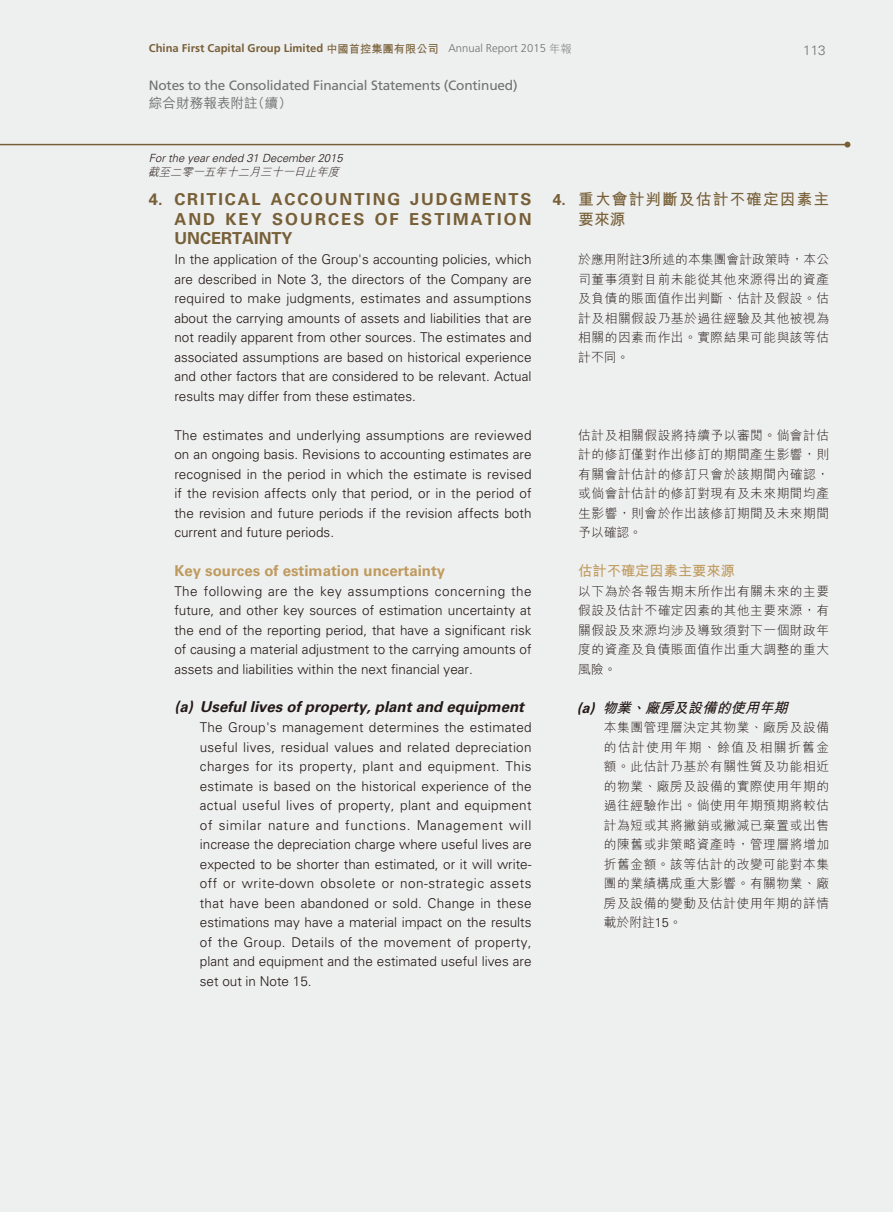
<style>
.page{position:relative;width:893px;height:1212px;background:#eeefef}
.page>*{position:absolute;margin:0;border:0;box-sizing:border-box;transform-origin:0 0}
.t1{font:700 16.5px/19.5px "Univers LT Std";letter-spacing:.12em;color:#775f37;text-align:justify}
.t2{font:15.75px/19.5px "M Hei HK Bold E Ten B5 H";letter-spacing:.065em;color:#775f37}
.t3{font:italic 700 15px "Univers LT Std";color:#231916}
.t4{font:700 15px "Univers LT Std";color:#bf9a5e}
.t5{font:italic 14.25px "M Hei HK Bold E Ten B5 H";color:#231916}
.t6{font:14.25px "M Hei HK Bold E Ten B5 H";color:#bf9a5e}
.t7{font:300 13.5px/19.5px "Univers LT Std";color:#231916;text-align:justify}
.t8{font:13.5px "Frutiger LT Std";letter-spacing:-.015em;color:#717171}
.t9{font:13.5px "M Hei HK Medium E Ten B5 H";color:#717171}
.t10{font:300 13.5px "Univers LT Std";color:#717171}
.t11{font:12.75px/19.5px "M Hei HK Light E Ten B5 H";letter-spacing:.04em;color:#231916;text-align:justify}
.t12{font:700 11.25px "Frutiger LT Std";color:#775f37}
.t13{font:italic 300 11.25px "Univers LT Std";color:#231916}
.t14{font:italic 11.25px "M Hei HK Light E Ten B5 H";color:#231916}
.s1{font-family:"M Hei HK Bold E Ten B5 H";font-weight:400}
.s2{font-weight:300;color:#717171}
.s3{font-family:"M Hei HK Light E Ten B5 H";font-weight:400;color:#717171}
.s4{font-family:"Univers LT Std";font-weight:700}
.s5{font-family:"Univers LT Std";font-weight:300}
</style>
<div class="page">
<hr style="left:0;top:144px;width:847px;height:1px;background:#775f37">
<svg style="left:844px;top:142px;width:6px;height:6px"></svg>
<p class="t12" style="left:149px;top:43px;width:424px">China First Capital Group Limited <span class="s1">中國首控集團有限公司</span> <span class="s2">Annual Report 2015</span> <span class="s3">年報</span></p>
<p class="t10" style="left:803px;top:44px;width:24px">113</p>
<p class="t8" style="left:149px;top:79px;width:370px">Notes to the Consolidated Financial Statements (Continued)</p>
<p class="t9" style="left:149px;top:97px;width:145px">綜合財務報表附註（續）</p>
<p class="t13" style="left:149px;top:153px;width:195px">For the year ended 31 December 2015</p>
<p class="t14" style="left:148px;top:168px;width:196px">截至二零一五年十二月三十一日止年度</p>
<p class="t1" style="left:174px;top:190px;width:359px;text-indent:-26px">4. CRITICAL ACCOUNTING JUDGMENTS AND KEY SOURCES OF ESTIMATION UNCERTAINTY</p>
<p class="t7" style="left:174px;top:250px;width:359px">In the application of the Group's accounting policies, which are described in Note 3, the directors of the Company are required to make judgments, estimates and assumptions about the carrying amounts of assets and liabilities that are not readily apparent from other sources. The estimates and associated assumptions are based on historical experience and other factors that are considered to be relevant. Actual results may differ from these estimates.</p>
<p class="t7" style="left:174px;top:426px;width:359px">The estimates and underlying assumptions are reviewed on an ongoing basis. Revisions to accounting estimates are recognised in the period in which the estimate is revised if the revision affects only that period, or in the period of the revision and future periods if the revision affects both current and future periods.</p>
<p class="t4" style="left:174px;top:563px;width:272px">Key sources of estimation uncertainty</p>
<p class="t7" style="left:174px;top:582px;width:359px">The following are the key assumptions concerning the future, and other key sources of estimation uncertainty at the end of the reporting period, that have a significant risk of causing a material adjustment to the carrying amounts of assets and liabilities within the next financial year.</p>
<p class="t3" style="left:174px;top:700px;width:351px">(a) Useful lives of property, plant and equipment</p>
<p class="t7" style="left:200px;top:718px;width:333px">The Group's management determines the estimated useful lives, residual values and related depreciation charges for its property, plant and equipment. This estimate is based on the historical experience of the actual useful lives of property, plant and equipment of similar nature and functions. Management will increase the depreciation charge where useful lives are expected to be shorter than estimated, or it will write&shy;off or write-down obsolete or non-strategic assets that have been abandoned or sold. Change in these estimations may have a material impact on the results of the Group. Details of the movement of property, plant and equipment and the estimated useful lives are set out in Note 15.</p>
<p class="t2" style="left:578px;top:192px;width:252px;text-indent:-26px"><span class="s4">4.</span> 重大會計判斷及估計不確定因素主要來源</p>
<p class="t11" style="left:578px;top:251px;width:252px">於應用附註<span class="s5">3</span>所述的本集團會計政策時，本公司董事須對目前未能從其他來源得出的資產及負債的賬面值作出判斷、估計及假設。估計及相關假設乃基於過往經驗及其他被視為相關的因素而作出。實際結果可能與該等估計不同。</p>
<p class="t11" style="left:578px;top:427px;width:252px">估計及相關假設將持續予以審閱。倘會計估計的修訂僅對作出修訂的期間產生影響，則有關會計估計的修訂只會於該期間內確認，或倘會計估計的修訂對現有及未來期間均產生影響，則會於作出該修訂期間及未來期間予以確認。</p>
<p class="t6" style="left:578px;top:565px;width:158px">估計不確定因素主要來源</p>
<p class="t11" style="left:578px;top:583px;width:252px">以下為於各報告期末所作出有關未來的主要假設及估計不確定因素的其他主要來源，有關假設及來源均涉及導致須對下一個財政年度的資產及負債賬面值作出重大調整的重大風險。</p>
<p class="t5" style="left:577px;top:702px;width:216px"><span class="s4">(a)</span> 物業、廠房及設備的使用年期</p>
<p class="t11" style="left:604px;top:719px;width:227px">本集團管理層決定其物業、廠房及設備的估計使用年期、餘值及相關折舊金額。此估計乃基於有關性質及功能相近的物業、廠房及設備的實際使用年期的過往經驗作出。倘使用年期預期將較估計為短或其將撇銷或撇減已棄置或出售的陳舊或非策略資產時，管理層將增加折舊金額。該等估計的改變可能對本集團的業績構成重大影響。有關物業、廠房及設備的變動及估計使用年期的詳情載於附註<span class="s5">15</span>。</p>
</div>
